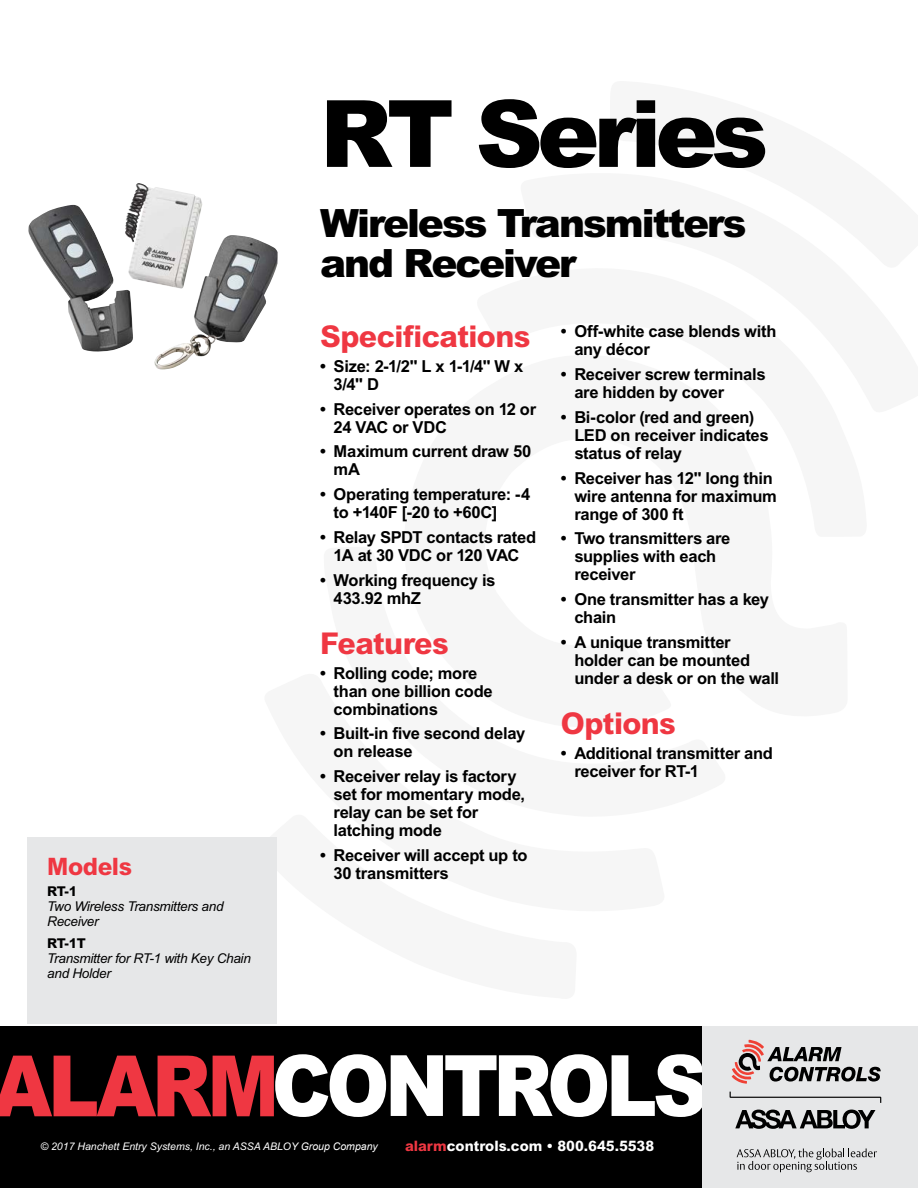
<style>
.page{position:relative;width:918px;height:1188px;background:#fff}
.page>*{position:absolute;margin:0;border:0;box-sizing:border-box;transform-origin:0 0}
.t1{font:900 93px "Arial MT Std";letter-spacing:-.06em;color:#000}
.t2{font:900 84.75px "Arial MT Std";letter-spacing:-.06em;color:#fff;scale:.9 1}
.t3{font:900 39px/40.5px "Arial MT Std";letter-spacing:-.05em;color:#000}
.t4{font:800 30px "Arial MT Std";letter-spacing:-.02em;color:#ef3742}
.t5{font:800 24px "Arial MT Std";letter-spacing:-.02em;color:#ef3742}
.t6{font:700 16.5px/18px "Arial MT Std";letter-spacing:-.015em;color:#000}
.t7{font:800 14.4px "Arial MT Std";color:#fff}
.t8{font:italic 13.5px/15px "Arial MT Std";letter-spacing:-.02em;color:#000}
.t9{font:800 13.5px "Arial MT Std";color:#000}
.t10{font:italic 10.5px "Arial MT Std";color:#fff}
.s1{color:#ef3742}
.s2{font-family:"Arial"}
</style>
<div class="page">
<div style="left:0;top:1026px;width:702px;height:162px;background:#000"></div>
<div style="left:702px;top:1026px;width:216px;height:162px;background:#e6e7e8"></div>
<svg style="left:730px;top:1092px;width:151px;height:11px"></svg>
<svg style="left:735px;top:1110px;width:140px;height:19px"></svg>
<svg style="left:732px;top:1040px;width:149px;height:44px"></svg>
<svg style="left:737px;top:1148px;width:140px;height:24px"></svg>
<img style="left:28px;top:183px;width:175px;height:169px">
<div style="left:27px;top:837px;width:250px;height:187px;background:#e6e7e8"></div>
<h1 class="t1" style="left:320px;top:75px;width:450px">RT Series</h1>
<h3 class="t5" style="left:47px;top:852px;width:86px">Models</h3>
<p class="t9" style="left:47px;top:883px;width:31px">RT-1</p>
<p class="t8" style="left:47px;top:899px;width:178px">Two Wireless Transmitters and<br>Receiver</p>
<p class="t9" style="left:47px;top:935px;width:40px">RT-1T</p>
<p class="t8" style="left:47px;top:951px;width:205px">Transmitter for RT-1 with Key Chain and Holder</p>
<h3 class="t3" style="left:320px;top:202px;width:428px">Wireless Transmitters and Receiver</h3>
<h3 class="t4" style="left:320px;top:318px;width:212px">Specifications</h3>
<p class="t6" style="left:334px;top:357px;width:191px;text-indent:-13px">• Size: 2-1/2" L x 1-1/4" W x<br>3/4" D</p>
<p class="t6" style="left:334px;top:400px;width:204px;text-indent:-13px">• Receiver operates on 12 or<br>24 VAC or VDC</p>
<p class="t6" style="left:334px;top:442px;width:199px;text-indent:-13px">• Maximum current draw 50 mA</p>
<p class="t6" style="left:334px;top:485px;width:198px;text-indent:-13px">• Operating temperature: -4 to +140F [-20 to +60C]</p>
<p class="t6" style="left:320px;top:528px;width:218px;text-align:center">• Relay SPDT contacts rated<br>1A at 30 VDC or 120 VAC</p>
<p class="t6" style="left:334px;top:571px;width:163px;text-indent:-13px">• Working frequency is<br>433.92 mhZ</p>
<h3 class="t4" style="left:320px;top:625px;width:130px">Features</h3>
<p class="t6" style="left:334px;top:664px;width:161px;text-indent:-13px">• Rolling code; more than one billion code combinations</p>
<p class="t6" style="left:334px;top:724px;width:193px;text-indent:-13px">• Built-in five second delay on release</p>
<p class="t6" style="left:334px;top:767px;width:193px;text-indent:-13px">• Receiver relay is factory set for momentary mode, relay can be set for latching mode</p>
<p class="t6" style="left:334px;top:846px;width:195px;text-indent:-13px">• Receiver will accept up to<br>30 transmitters</p>
<p class="t6" style="left:574px;top:322px;width:204px;text-indent:-13px">• Off-white case blends with any décor</p>
<p class="t6" style="left:574px;top:365px;width:193px;text-indent:-13px">• Receiver screw terminals are hidden by cover</p>
<p class="t6" style="left:574px;top:408px;width:196px;text-indent:-13px">• Bi-color (red and green)<br>LED on receiver indicates status of relay</p>
<p class="t6" style="left:574px;top:469px;width:204px;text-indent:-13px">• Receiver has 12" long thin wire antenna for maximum range of 300 ft</p>
<p class="t6" style="left:574px;top:529px;width:158px;text-indent:-13px">• Two transmitters are supplies with each receiver</p>
<p class="t6" style="left:574px;top:590px;width:196px;text-indent:-13px">• One transmitter has a key chain</p>
<p class="t6" style="left:574px;top:633px;width:206px;text-indent:-13px">• A unique transmitter holder can be mounted under a desk or on the wall</p>
<h3 class="t4" style="left:561px;top:705px;width:117px">Options</h3>
<p class="t6" style="left:574px;top:744px;width:200px;text-indent:-13px">• Additional transmitter and receiver for RT-1</p>
<h2 class="t2" style="left:-7px;top:1032px;width:796px"><span class="s1">ALARM</span>CONTROLS</h2>
<p class="t10" style="left:40px;top:1140px;width:339px">© 2017 Hanchett Entry Systems, Inc., an ASSA ABLOY <span class="s2">Group Company</span></p>
<p class="t7" style="left:405px;top:1138px;width:251px"><span class="s1">alarm</span>controls.com • 800.645.5538</p>
</div>
